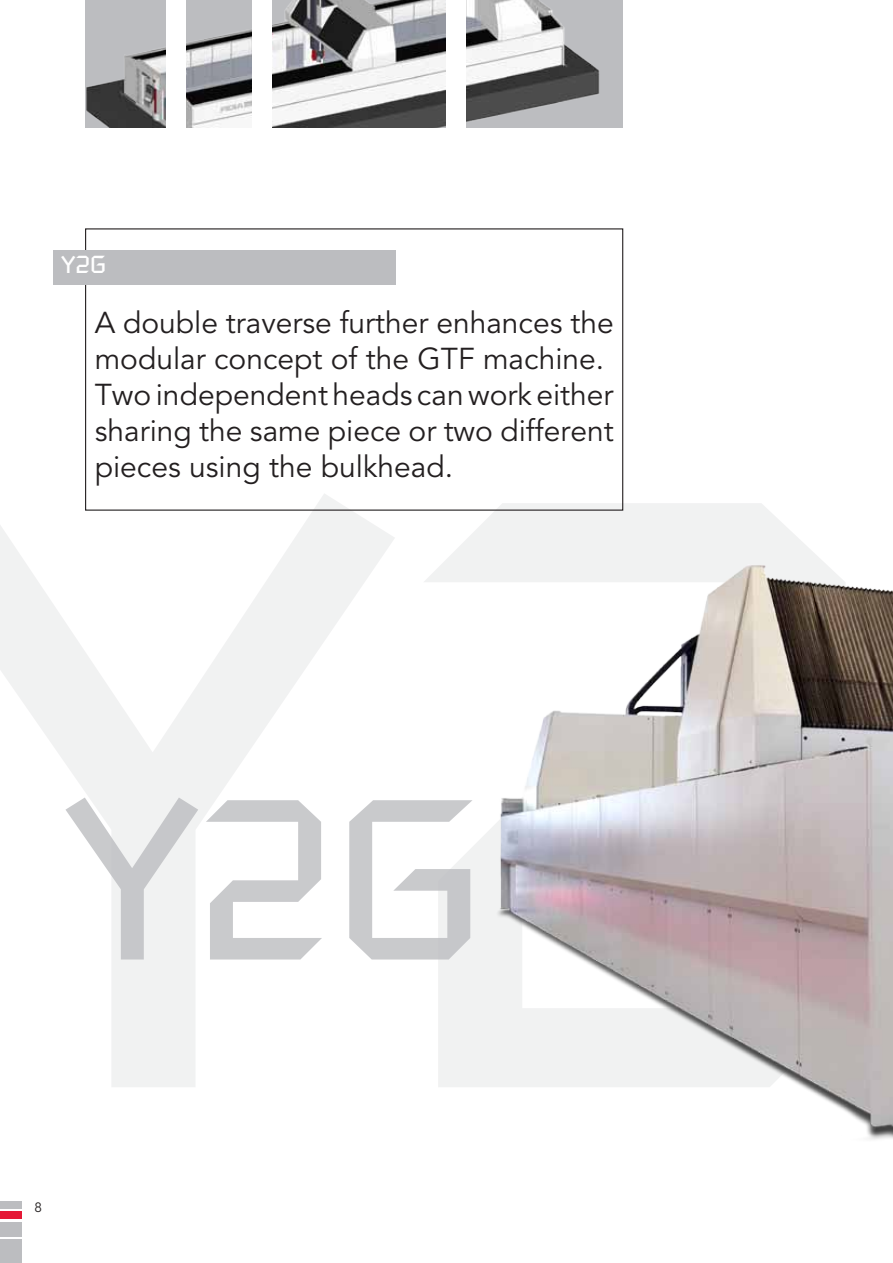
<style>
.page{position:relative;width:893px;height:1263px;background:#fff}
.page>*{position:absolute;margin:0;border:0;box-sizing:border-box;transform-origin:0 0}
.t1{font:825px "Russell Square";color:#bcbdc0}
.t2{font:225px "Russell Square";color:#bcbdc0}
.t3{font:30px/36px "Avenir";color:#231f20}
.t4{font:24px "Russell Square";color:#fff}
.t5{font:13.5px "Avenir";color:#231f20}
</style>
<div class="page">
<img style="left:498px;top:337px;width:395px;height:803px">
<div style="left:85px;top:0;width:537px;height:128px;background:#bcbdc0"></div>
<img style="left:86px;top:0;width:514px;height:128px">
<div style="left:166px;top:0;width:20px;height:128px;background:#fff"></div>
<div style="left:252px;top:0;width:19px;height:128px;background:#fff"></div>
<div style="left:446px;top:0;width:20px;height:128px;background:#fff"></div>
<div style="left:0;top:1240px;width:21px;height:23px;background:#bcbdc0"></div>
<div style="left:0;top:1222px;width:21px;height:15px;background:#bcbdc0"></div>
<div style="left:0;top:1211px;width:21px;height:8px;background:#e51836"></div>
<div style="left:0;top:1201px;width:21px;height:8px;background:#bcbdc0"></div>
<div style="left:85px;top:228px;width:538px;height:283px;border:1px solid #231f20"></div>
<div style="left:53px;top:250px;width:343px;height:34px;background:#bcbdc0"></div>
<p class="t4" style="left:62px;top:250px;width:46px">Y2G</p>
<p class="t3" style="left:95px;top:305px;width:520px">A double traverse further enhances the modular concept of the GTF machine.<br>Two independent heads can work either sharing the same piece or two different pieces using the bulkhead.</p>
<h1 class="t1" style="left:-85px;top:298px;width:979px">Y2</h1>
<h2 class="t2" style="left:67px;top:744px;width:418px">Y2G</h2>
<p class="t5" style="left:35px;top:1199px;width:9px">8</p>
</div>
